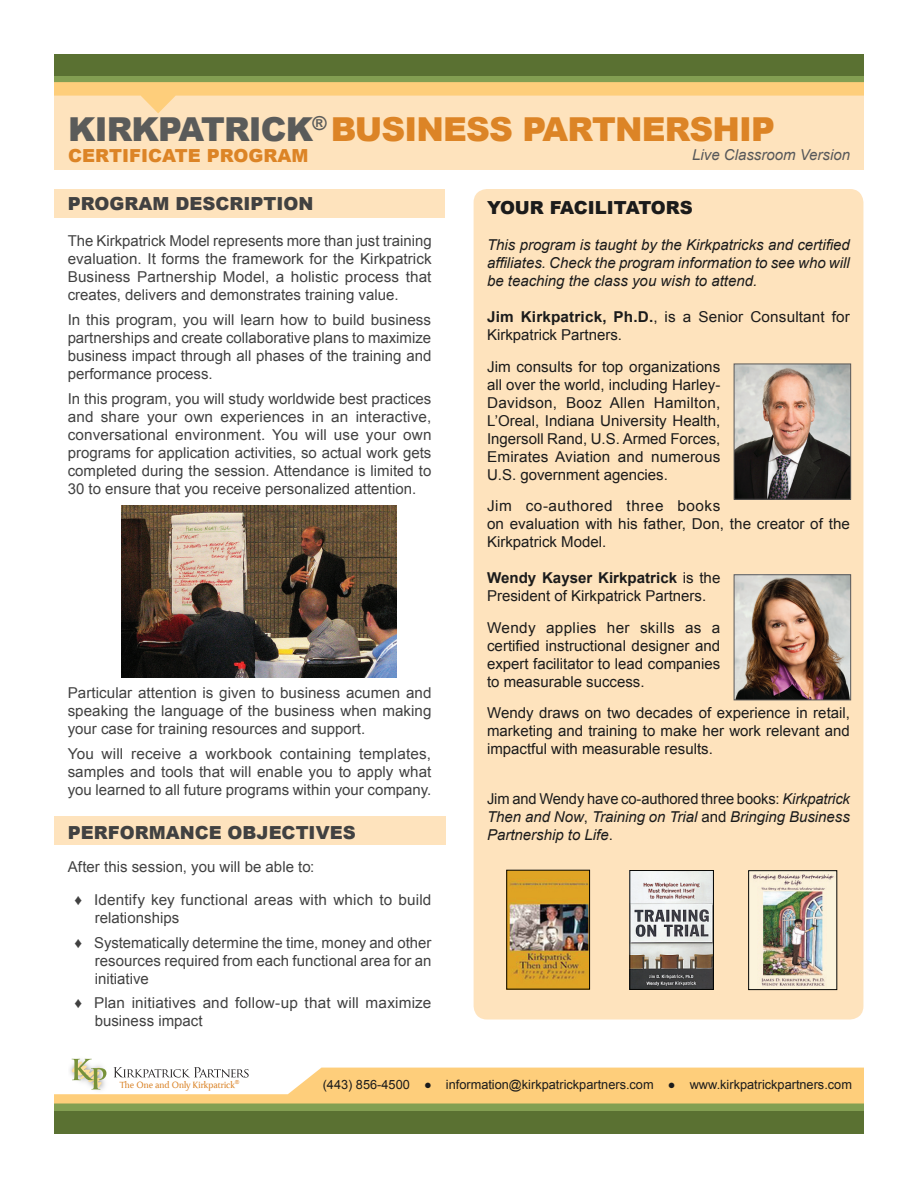
<style>
.page{position:relative;width:918px;height:1188px;background:#fff}
.page>*{position:absolute;margin:0;border:0;box-sizing:border-box;transform-origin:0 0}
.t1{font:900 33px "Arial";letter-spacing:-.025em;color:#dc8426}
.t2{font:900 18px "Arial";color:#414141}
.t3{font:900 18px "Arial";color:#dc8426}
.t4{font:900 18px "Arial";color:#1b1b1b}
.t5{font:15px/18px "Arial";color:#414141;text-align:justify}
.t6{font:15px/18px "Arial";color:#1b1b1b}
.t7{font:italic 15px/18px "Arial";color:#1b1b1b;text-align:justify}
.t8{font:italic 15px "Arial";color:#57585a}
.t9{font:12.75px "Arial";color:#1b1b1b}
.t10{font:9.75px "Monkton";color:#da8327}
.s1{color:#5a5b5a}
.s2{font-weight:700}
.s3{font-style:normal}
</style>
<div class="page">
<div style="left:54px;top:1110px;width:810px;height:24px;background:#5a7132"></div>
<div style="left:54px;top:1103px;width:810px;height:8px;background:#839f52"></div>
<div style="left:54px;top:75px;width:810px;height:9px;background:#839f52"></div>
<div style="left:54px;top:54px;width:810px;height:22px;background:#5a7132"></div>
<div style="left:54px;top:95px;width:810px;height:75px;background:#fee3bd"></div>
<svg style="left:54px;top:82px;width:810px;height:31px"></svg>
<img style="left:71px;top:1058px;width:21px;height:1px">
<svg style="left:54px;top:1059px;width:810px;height:45px"></svg>
<div style="left:474px;top:189px;width:389px;height:831px;background:#fee3bd;border-radius:14px"></div>
<div style="left:54px;top:816px;width:392px;height:29px;background:#fee3bd"></div>
<div style="left:54px;top:189px;width:391px;height:29px;background:#fee3bd"></div>
<img style="left:734px;top:574px;width:117px;height:126px">
<img style="left:734px;top:364px;width:117px;height:136px">
<img style="left:509px;top:872px;width:79px;height:115px">
<div style="left:507px;top:870px;width:83px;height:119px;border:1px solid #040503"></div>
<img style="left:750px;top:872px;width:85px;height:116px">
<div style="left:748px;top:870px;width:89px;height:120px;border:1px solid #040503"></div>
<img style="left:632px;top:872px;width:80px;height:115px">
<div style="left:630px;top:870px;width:84px;height:119px;border:1px solid #040503"></div>
<img style="left:122px;top:505px;width:274px;height:172px">
<h1 class="t1" style="left:68px;top:105px;width:709px"><span class="s1">KIRKPATRICK</span><sup>®</sup> BUSINESS PARTNERSHIP</h1>
<p class="t3" style="left:68px;top:142px;width:242px">CERTIFICATE PROGRAM</p>
<p class="t2" style="left:68px;top:191px;width:247px">PROGRAM DESCRIPTION</p>
<p class="t5" style="left:68px;top:232px;width:365px">The Kirkpatrick Model represents more than just training evaluation. It forms the framework for the Kirkpatrick Business Partnership Model, a holistic process that creates, delivers and demonstrates training value.</p>
<p class="t5" style="left:68px;top:311px;width:365px">In this program, you will learn how to build business partnerships and create collaborative plans to maximize business impact through all phases of the training and performance process.</p>
<p class="t5" style="left:68px;top:389px;width:365px">In this program, you will study worldwide best practices and share your own experiences in an interactive, conversational environment. You will use your own programs for application activities, so actual work gets completed during the session. Attendance is limited to 30 to ensure that you receive personalized attention.</p>
<p class="t5" style="left:68px;top:684px;width:365px">Particular attention is given to business acumen and speaking the language of the business when making your case for training resources and support.</p>
<p class="t5" style="left:68px;top:745px;width:365px">You will receive a workbook containing templates, samples and tools that will enable you to apply what you learned to all future programs within your company.</p>
<p class="t2" style="left:68px;top:819px;width:68px">PERFORMANCE</p>
<p class="t2" style="left:228px;top:819px;width:54px">OBJECTI</p>
<p class="t2" style="left:316px;top:819px;width:28px">VES</p>
<p class="t5" style="left:68px;top:857px;width:248px">After this session, you will be able to:</p>
<p class="t5" style="left:95px;top:891px;width:338px;text-indent:-20px">♦ Identify key functional areas with which to build relationships</p>
<p class="t5" style="left:95px;top:934px;width:338px;text-indent:-20px">♦ Systematically determine the time, money and other resources required from each functional area for an initiative</p>
<p class="t5" style="left:95px;top:994px;width:338px;text-indent:-20px">♦ Plan initiatives and follow-up that will maximize business impact</p>
<p class="t8" style="left:692px;top:145px;width:159px">Live Classroom Version</p>
<p class="t4" style="left:487px;top:195px;width:75px">YOUR FACI</p>
<p class="t4" style="left:595px;top:195px;width:25px">LITATORS</p>
<p class="t7" style="left:487px;top:236px;width:364px">This program is taught by the Kirkpatricks and certified affiliates. Check the program information to see who will be teaching the class you wish to attend.</p>
<p class="t6" style="left:487px;top:308px;width:364px"><span class="s2">Jim Kirkpatrick, Ph.D.</span>, is a Senior Consultant for<br>Kirkpatrick Partners.</p>
<p class="t6" style="left:487px;top:358px;width:235px;text-align:justify">Jim consults for top organizations all over the world, including Harley-Davidson, Booz Allen Hamilton, L’Oreal, Indiana University Health, Ingersoll Rand, U.S. Armed Forces, Emirates Aviation and numerous U.S. government agencies.</p>
<p class="t6" style="left:487px;top:497px;width:364px">Jim co-authored three books<br>on evaluation with his father, Don, the creator of the<br>Kirkpatrick Model.</p>
<p class="t6" style="left:487px;top:569px;width:235px"><span class="s2">Wendy Kayser Kirkpatrick</span> is the<br>President of Kirkpatrick Partners.</p>
<p class="t6" style="left:487px;top:619px;width:235px;text-align:justify">Wendy applies her skills as a certified instructional designer and expert facilitator to lead companies to measurable success.</p>
<p class="t6" style="left:487px;top:704px;width:365px;text-align:justify">Wendy draws on two decades of experience in retail, marketing and training to make her work relevant and impactful with measurable results.</p>
<p class="t7" style="left:487px;top:790px;width:364px"><span class="s3">Jim and Wendy have co-authored three books:</span> Kirkpatrick Then and Now<span class="s3">,</span> Training on Trial <span class="s3">and</span> Bringing Business Partnership to Life<span class="s3">.</span></p>
<p class="t10" style="left:120px;top:1080px;width:121px">The One and Only Kirkpatrick<sup>®</sup></p>
<p class="t9" style="left:323px;top:1076px;width:531px">(443) 856-4500 ● information@kirkpatrickpartners.com ● www.kirkpatrickpartners.com</p>
</div>
